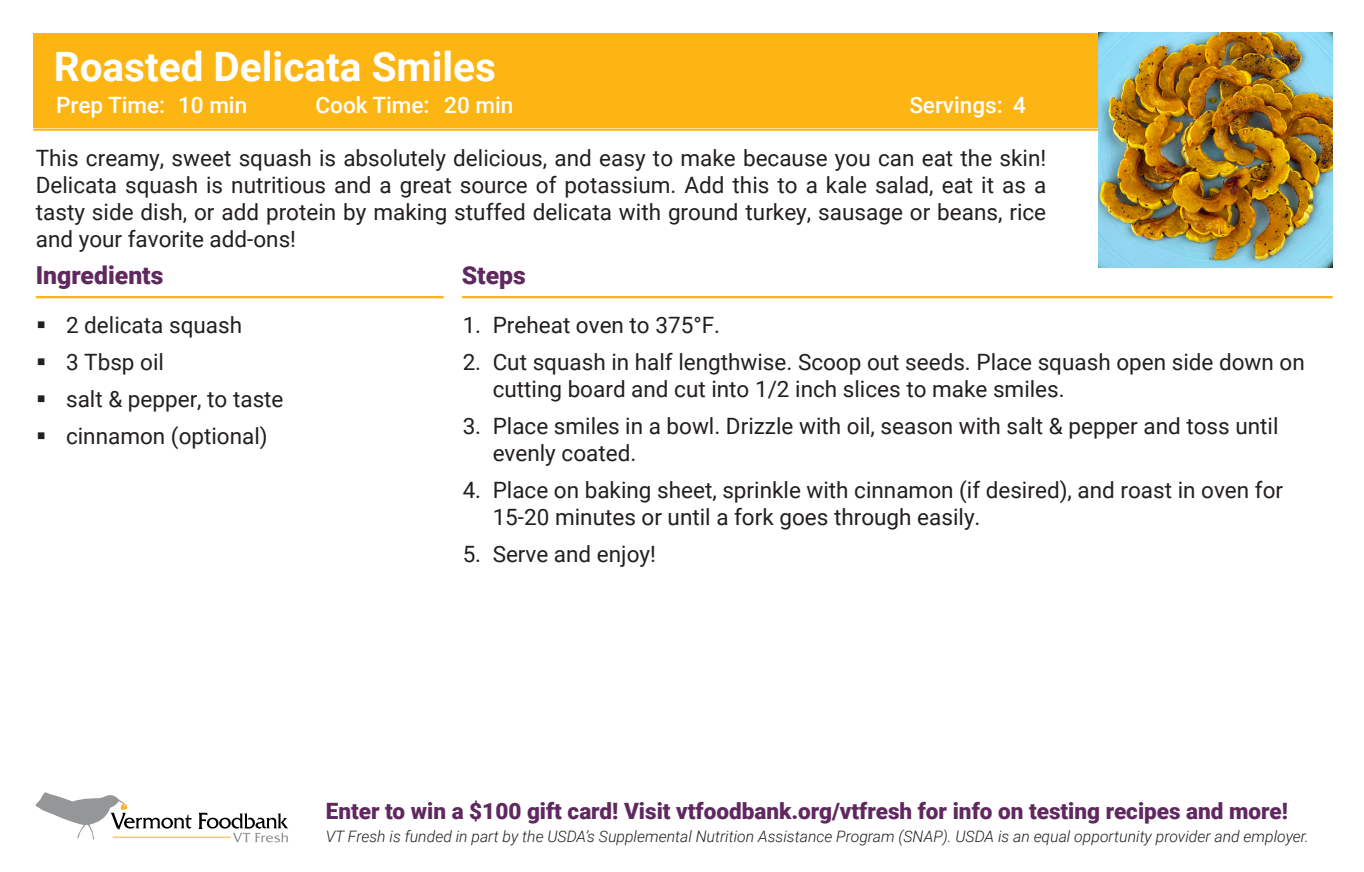
<style>
.page{position:relative;width:1364px;height:872px;background:#fff}
.page>*{position:absolute;margin:0;border:0;box-sizing:border-box;transform-origin:0 0}
.t1{font:700 40.5px "Roboto";color:#fff}
.t2{font:900 24.75px "Roboto";color:#5f295f}
.t3{font:22.5px/27px "Roboto";color:#231f20}
.t4{font:900 22.5px "Roboto";color:#5f295f}
.t5{font:500 22.5px "Roboto";color:#fff}
.t6{font:italic 300 15.75px "Roboto";color:#231f20}
</style>
<div class="page">
<div style="left:34px;top:33px;width:1063px;height:95px;background:#fdb514"></div>
<hr style="left:34px;top:129px;width:1063px;height:2px;background:#fdb514">
<svg style="left:36px;top:792px;width:155px;height:48px"></svg>
<svg style="left:198px;top:813px;width:90px;height:29px"></svg>
<hr style="left:113px;top:837px;width:118px;height:1px;background:#fcb123">
<hr style="left:36px;top:296px;width:407px;height:2px;background:#fdb514">
<hr style="left:461px;top:296px;width:871px;height:2px;background:#fdb514">
<img style="left:1098px;top:33px;width:234px;height:234px">
<p class="t1" style="left:54px;top:38px;width:443px">Roasted Delicata Smiles</p>
<p class="t5" style="left:56px;top:90px;width:193px">Prep Time: 10 min</p>
<p class="t5" style="left:315px;top:90px;width:199px">Cook Time: 20 min</p>
<p class="t5" style="left:909px;top:90px;width:118px">Servings: 4</p>
<p class="t3" style="left:36px;top:143px;width:1011px;text-align:justify">This creamy, sweet squash is absolutely delicious, and easy to make because you can eat the skin!<br>Delicata squash is nutritious and a great source of potassium. Add this to a kale salad, eat it as a tasty side dish, or add protein by making stuffed delicata with ground turkey, sausage or beans, rice and your favorite add-ons!</p>
<p class="t2" style="left:36px;top:258px;width:129px">Ingredients</p>
<p class="t2" style="left:461px;top:258px;width:66px">Steps</p>
<p class="t3" style="left:36px;top:310px;width:207px">▪ 2 delicata squash</p>
<p class="t3" style="left:36px;top:347px;width:129px">▪ 3 Tbsp oil</p>
<p class="t3" style="left:36px;top:385px;width:249px">▪ salt &amp; pepper, to taste</p>
<p class="t3" style="left:36px;top:422px;width:233px">▪ cinnamon (optional)</p>
<p class="t3" style="left:462px;top:310px;width:259px">1. Preheat oven to 375°F.</p>
<p class="t3" style="left:492px;top:347px;width:813px;text-indent:-30px">2. Cut squash in half lengthwise. Scoop out seeds. Place squash open side down on cutting board and cut into 1/2 inch slices to make smiles.</p>
<p class="t3" style="left:492px;top:412px;width:787px;text-indent:-30px">3. Place smiles in a bowl. Drizzle with oil, season with salt &amp; pepper and toss until evenly coated.</p>
<p class="t3" style="left:492px;top:476px;width:791px;text-indent:-30px">4. Place on baking sheet, sprinkle with cinnamon (if desired), and roast in oven for<br>15-20 minutes or until a fork goes through easily.</p>
<p class="t3" style="left:462px;top:540px;width:195px">5. Serve and enjoy!</p>
<p class="t4" style="left:326px;top:795px;width:963px">Enter to win a $100 gift card! Visit vtfoodbank.org/vtfresh for info on testing recipes and more!</p>
<p class="t6" style="left:326px;top:825px;width:984px">VT Fresh is funded in part by the USDA’s Supplemental Nutrition Assistance Program (SNAP). USDA is an equal opportunity provider and employer.</p>
</div>
